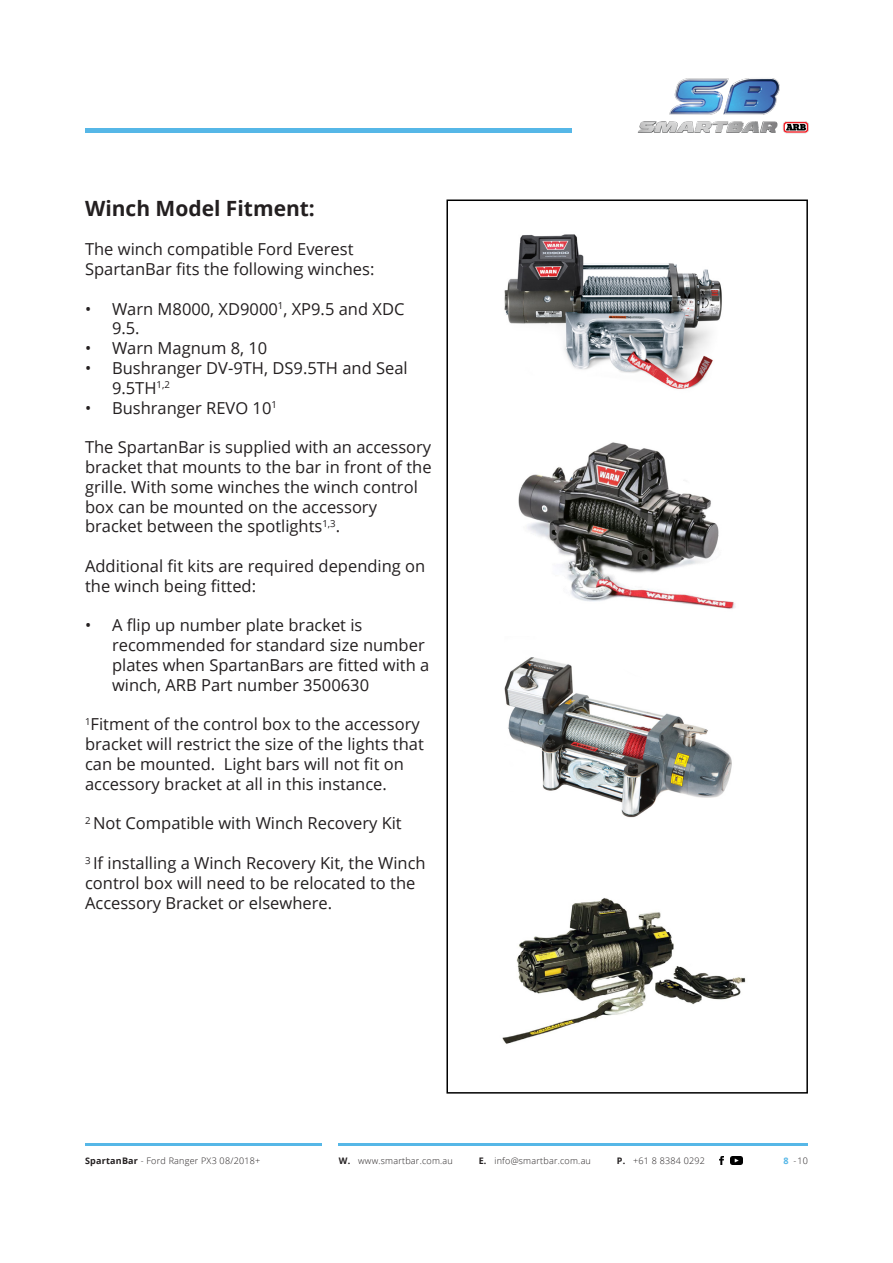
<style>
.page{position:relative;width:893px;height:1263px;background:#fff}
.page>*{position:absolute;margin:0;border:0;box-sizing:border-box;transform-origin:0 0}
.t1{font:700 21px "Open Sans";color:#231f20}
.t2{font:16.5px/19.8px "Open Sans";color:#231f20}
.t3{font:300 9px "Open Sans";letter-spacing:.025em;color:#231f20}
.s1{font-weight:700}
.s2{font-weight:700;color:#56b7e7}
</style>
<div class="page">
<hr style="left:85px;top:1143px;width:237px;height:2px;background:#56b7e7">
<hr style="left:339px;top:1143px;width:469px;height:2px;background:#56b7e7">
<svg style="left:720px;top:1156px;width:4px;height:8px"></svg>
<svg style="left:731px;top:1156px;width:11px;height:8px"></svg>
<hr style="left:85px;top:128px;width:486px;height:4px;background:#56b7e7">
<img style="left:637px;top:78px;width:172px;height:56px">
<div style="left:446px;top:199px;width:362px;height:894px;background:#fff;border:2px solid #000"></div>
<img style="left:504px;top:234px;width:218px;height:155px">
<img style="left:504px;top:657px;width:228px;height:161px">
<img style="left:518px;top:442px;width:218px;height:167px">
<img style="left:502px;top:898px;width:244px;height:146px">
<p class="t1" style="left:85px;top:193px;width:231px">Winch Model Fitment:</p>
<p class="t2" style="left:85px;top:239px;width:291px">The winch compatible Ford Everest<br>SpartanBar fits the following winches:</p>
<p class="t2" style="left:112px;top:298px;width:294px;text-indent:-27px">• Warn M8000, XD9000<sup>1</sup>, XP9.5 and XDC<br>9.5.</p>
<p class="t2" style="left:85px;top:338px;width:184px">• Warn Magnum 8, 10</p>
<p class="t2" style="left:112px;top:358px;width:297px;text-indent:-27px">• Bushranger DV-9TH, DS9.5TH and Seal<br>9.5TH<sup>1,2</sup></p>
<p class="t2" style="left:85px;top:397px;width:193px">• Bushranger REVO 10<sup>1</sup></p>
<p class="t2" style="left:85px;top:437px;width:348px">The SpartanBar is supplied with an accessory bracket that mounts to the bar in front of the grille. With some winches the winch control box can be mounted on the accessory bracket between the spotlights<sup>1,3</sup>.</p>
<p class="t2" style="left:85px;top:556px;width:342px">Additional fit kits are required depending on the winch being fitted:</p>
<p class="t2" style="left:112px;top:615px;width:319px;text-indent:-27px">• A flip up number plate bracket is recommended for standard size number plates when SpartanBars are fitted with a winch, ARB Part number 3500630</p>
<p class="t2" style="left:85px;top:714px;width:340px"><sup>1</sup>Fitment of the control box to the accessory bracket will restrict the size of the lights that can be mounted. Light bars will not fit on accessory bracket at all in this instance.</p>
<p class="t2" style="left:85px;top:813px;width:318px"><sup>2</sup> Not Compatible with Winch Recovery Kit</p>
<p class="t2" style="left:85px;top:853px;width:342px"><sup>3</sup> If installing a Winch Recovery Kit, the Winch control box will need to be relocated to the<br>Accessory Bracket or elsewhere.</p>
<p class="t3" style="left:85px;top:1154px;width:177px"><span class="s1">SpartanBar</span> - Ford Ranger PX3 08/2018+</p>
<p class="t3" style="left:339px;top:1154px;width:116px"><span class="s1">W.</span> www.smartbar.com.au</p>
<p class="t3" style="left:479px;top:1154px;width:114px"><span class="s1">E.</span> info@smartbar.com.au</p>
<p class="t3" style="left:617px;top:1154px;width:90px"><span class="s1">P.</span> +61 8 8384 0292</p>
<p class="t3" style="left:783px;top:1154px;width:26px"><span class="s2">8</span> - 10</p>
</div>
